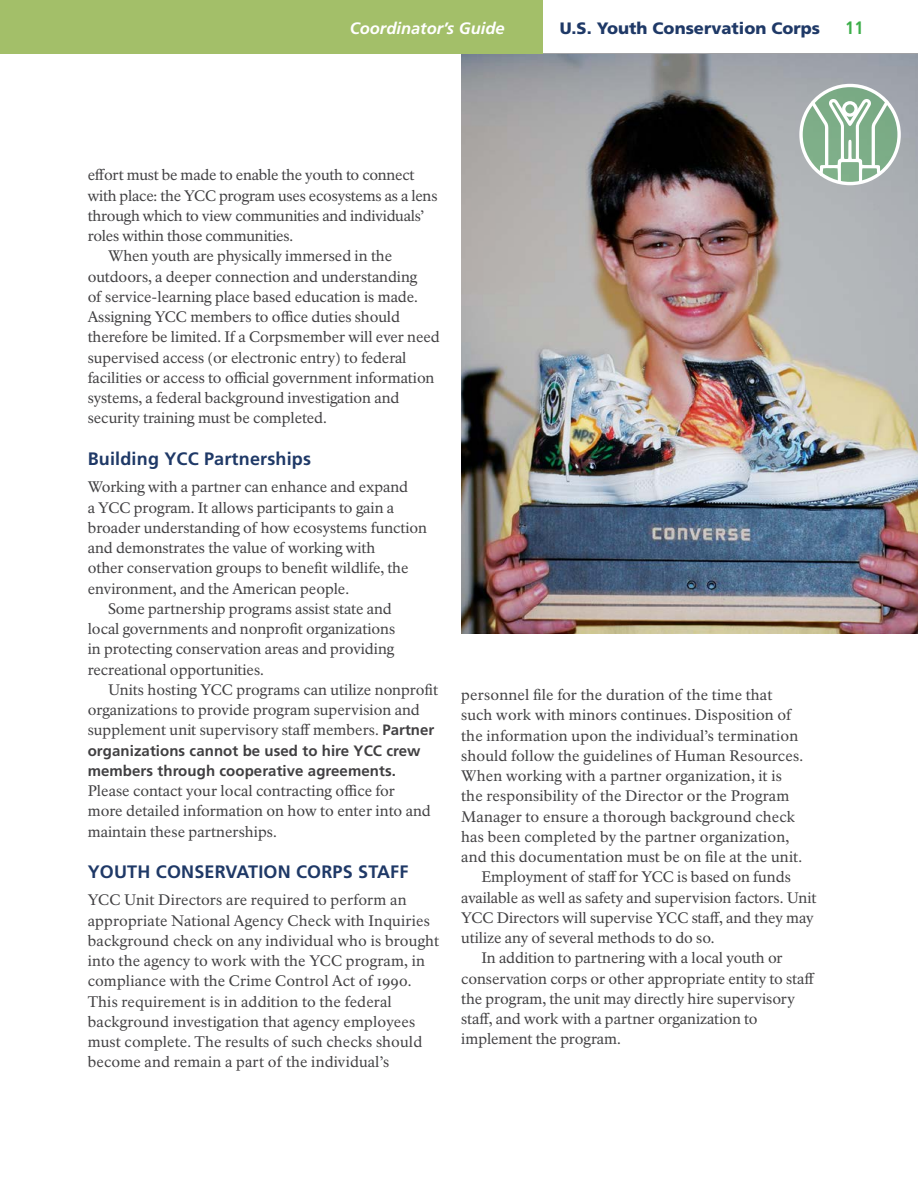
<style>
.page{position:relative;width:918px;height:1188px;background:#fff}
.page>*{position:absolute;margin:0;border:0;box-sizing:border-box;transform-origin:0 0}
.major_heading{font:700 18px "Frutiger LT Std";letter-spacing:.01em;color:#1f3967}
.t1{font:700 condensed 18px "Frutiger LT Std";color:#3cae49}
.t2{font:900 16.5px "Frutiger LT Std";color:#1f3967}
.t3{font:italic 700 16.5px "Frutiger LT Std";color:#fff}
.t4{font:15px/20.2px "NPS Rawlinson";color:#414042}
.s1{font-family:"Frutiger LT Std";font-weight:700}
</style>
<div class="page">
<svg style="left:543px;top:53px;width:375px;height:1px"></svg>
<div style="left:0;top:0;width:543px;height:54px;background:#a3bf69"></div>
<img style="left:461px;top:54px;width:457px;height:579px">
<svg style="left:801px;top:85px;width:98px;height:99px"></svg>
<div style="left:799px;top:84px;width:102px;height:101px;border:3px solid #fff;border-radius:50%"></div>
<svg style="left:809px;top:99px;width:81px;height:84px"></svg>
<p class="t3" style="left:350px;top:19px;width:156px">Coordinator’s Guide</p>
<p class="t2" style="left:560px;top:19px;width:262px">U.S. Youth Conservation Corps</p>
<p class="t1" style="left:845px;top:17px;width:20px">11</p>
<p class="t4" style="left:88px;top:165px;width:351px">effort must be made to enable the youth to connect with place: the YCC program uses ecosystems as a lens through which to view communities and individuals’ roles within those communities.</p>
<p class="t4" style="left:88px;top:246px;width:354px;text-indent:20px">When youth are physically immersed in the outdoors, a deeper connection and understanding<br>of service-learning place based education is made.<br>Assigning YCC members to office duties should therefore be limited. If a Corpsmember will ever need supervised access (or electronic entry) to federal facilities or access to official government information systems, a federal background investigation and security training must be completed.</p>
<p class="major_heading" style="left:88px;top:448px;width:225px">Building YCC Partnerships</p>
<p class="t4" style="left:88px;top:477px;width:341px">Working with a partner can enhance and expand<br>a YCC program. It allows participants to gain a broader understanding of how ecosystems function and demonstrates the value of working with<br>other conservation groups to benefit wildlife, the environment, and the American people.</p>
<p class="t4" style="left:88px;top:599px;width:309px;text-indent:20px">Some partnership programs assist state and local governments and nonprofit organizations in protecting conservation areas and providing recreational opportunities.</p>
<p class="t4" style="left:88px;top:680px;width:352px;text-indent:20px">Units hosting YCC programs can utilize nonprofit organizations to provide program supervision and supplement unit supervisory staff members. <span class="s1">Partner organizations cannot be used to hire YCC crew members through cooperative agreements.<br></span>Please contact your local contracting office for<br>more detailed information on how to enter into and maintain these partnerships.</p>
<p class="major_heading" style="left:88px;top:862px;width:322px">YOUTH CONSERVATION CORPS STAFF</p>
<p class="t4" style="left:88px;top:890px;width:353px">YCC Unit Directors are required to perform an appropriate National Agency Check with Inquiries background check on any individual who is brought into the agency to work with the YCC program, in compliance with the Crime Control Act of 1990.<br>This requirement is in addition to the federal background investigation that agency employees must complete. The results of such checks should become and remain a part of the individual’s</p>
<p class="t4" style="left:461px;top:685px;width:344px">personnel file for the duration of the time that such work with minors continues. Disposition of the information upon the individual’s termination should follow the guidelines of Human Resources.<br>When working with a partner organization, it is the responsibility of the Director or the Program Manager to ensure a thorough background check has been completed by the partner organization, and this documentation must be on file at the unit.</p>
<p class="t4" style="left:461px;top:867px;width:357px;text-indent:20px">Employment of staff for YCC is based on funds available as well as safety and supervision factors. Unit YCC Directors will supervise YCC staff, and they may utilize any of several methods to do so.</p>
<p class="t4" style="left:461px;top:948px;width:355px;text-indent:20px">In addition to partnering with a local youth or conservation corps or other appropriate entity to staff the program, the unit may directly hire supervisory staff, and work with a partner organization to implement the program.</p>
</div>
